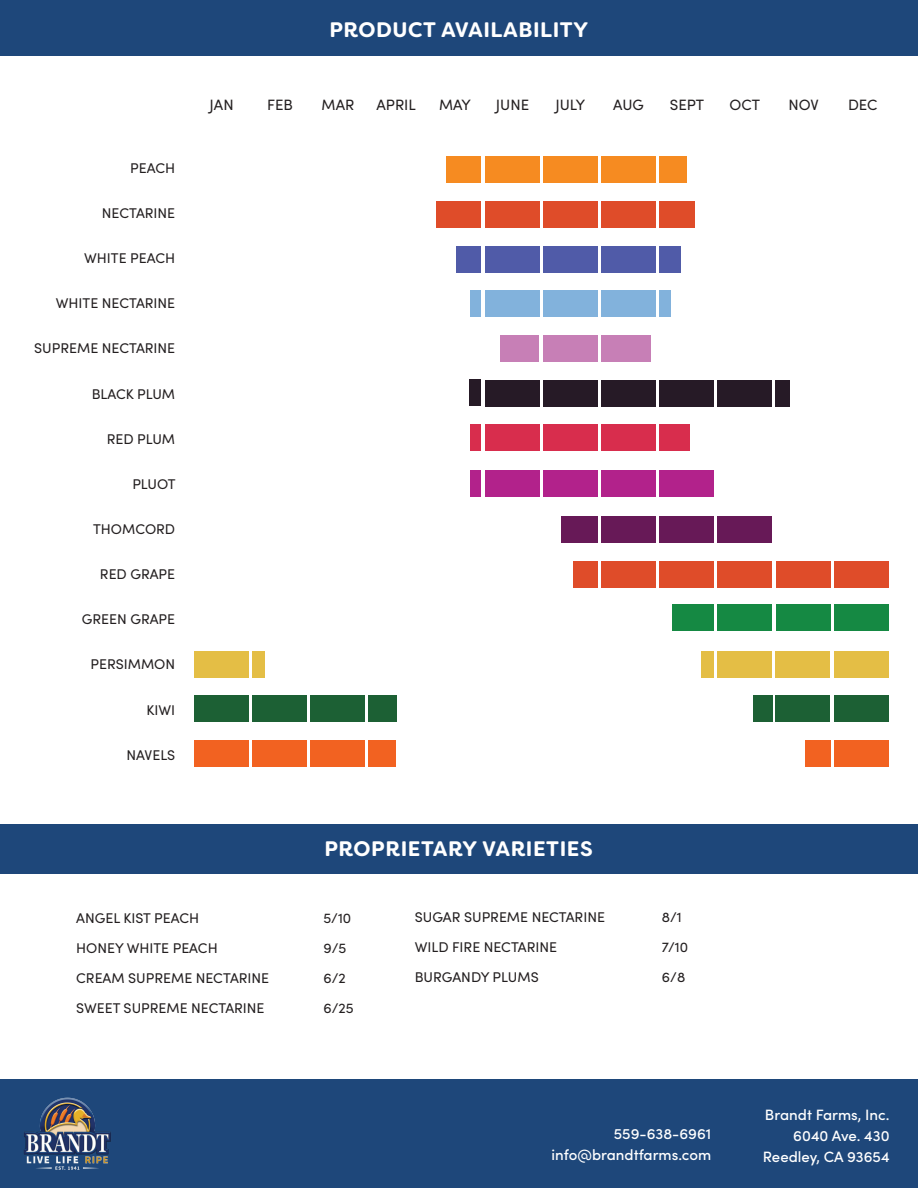
<style>
.page{position:relative;width:918px;height:1188px;background:#fff}
.page>*{position:absolute;margin:0;border:0;box-sizing:border-box;transform-origin:0 0}
.t1{font:700 21px "Filson Soft";letter-spacing:.025em;color:#fff}
.t2{font:500 15px/21px "Sofia Pro";color:#fff;text-align:right}
.t3{font:15px "Sofia Pro";color:#231f20}
.t4{font:14.1px "Sofia Pro";color:#231f20}
</style>
<div class="page">
<div style="left:446px;top:156px;width:35px;height:26px;background:#f68b21"></div>
<div style="left:485px;top:156px;width:54px;height:26px;background:#f68b21"></div>
<div style="left:543px;top:156px;width:55px;height:26px;background:#f68b21"></div>
<div style="left:601px;top:156px;width:55px;height:26px;background:#f68b21"></div>
<div style="left:659px;top:156px;width:28px;height:26px;background:#f68b21"></div>
<div style="left:436px;top:201px;width:45px;height:26px;background:#df4c29"></div>
<div style="left:485px;top:201px;width:54px;height:26px;background:#df4c29"></div>
<div style="left:543px;top:201px;width:55px;height:26px;background:#df4c29"></div>
<div style="left:601px;top:201px;width:55px;height:26px;background:#df4c29"></div>
<div style="left:659px;top:201px;width:36px;height:26px;background:#df4c29"></div>
<div style="left:457px;top:246px;width:24px;height:26px;background:#505ba8"></div>
<div style="left:485px;top:246px;width:54px;height:26px;background:#505ba8"></div>
<div style="left:543px;top:246px;width:55px;height:26px;background:#505ba8"></div>
<div style="left:601px;top:246px;width:55px;height:26px;background:#505ba8"></div>
<div style="left:659px;top:246px;width:21px;height:26px;background:#505ba8"></div>
<div style="left:470px;top:290px;width:11px;height:26px;background:#82b2dc"></div>
<div style="left:485px;top:290px;width:54px;height:26px;background:#82b2dc"></div>
<div style="left:543px;top:290px;width:55px;height:26px;background:#82b2dc"></div>
<div style="left:601px;top:290px;width:55px;height:26px;background:#82b2dc"></div>
<div style="left:659px;top:290px;width:12px;height:26px;background:#82b2dc"></div>
<div style="left:500px;top:336px;width:39px;height:26px;background:#c77fb6"></div>
<div style="left:543px;top:336px;width:55px;height:26px;background:#c77fb6"></div>
<div style="left:601px;top:336px;width:50px;height:26px;background:#c77fb6"></div>
<div style="left:485px;top:380px;width:54px;height:26px;background:#261a26"></div>
<div style="left:470px;top:380px;width:11px;height:26px;background:#261a26"></div>
<div style="left:543px;top:380px;width:55px;height:26px;background:#261a26"></div>
<div style="left:601px;top:380px;width:55px;height:26px;background:#261a26"></div>
<div style="left:659px;top:380px;width:55px;height:26px;background:#261a26"></div>
<div style="left:718px;top:380px;width:54px;height:26px;background:#261a26"></div>
<div style="left:776px;top:380px;width:14px;height:26px;background:#261a26"></div>
<div style="left:470px;top:425px;width:11px;height:26px;background:#d82d4d"></div>
<div style="left:485px;top:425px;width:54px;height:26px;background:#d82d4d"></div>
<div style="left:543px;top:425px;width:55px;height:26px;background:#d82d4d"></div>
<div style="left:601px;top:425px;width:55px;height:26px;background:#d82d4d"></div>
<div style="left:659px;top:425px;width:31px;height:26px;background:#d82d4d"></div>
<div style="left:470px;top:470px;width:11px;height:27px;background:#b2228b"></div>
<div style="left:485px;top:470px;width:54px;height:27px;background:#b2228b"></div>
<div style="left:543px;top:470px;width:55px;height:27px;background:#b2228b"></div>
<div style="left:601px;top:470px;width:55px;height:27px;background:#b2228b"></div>
<div style="left:659px;top:470px;width:55px;height:27px;background:#b2228b"></div>
<div style="left:561px;top:516px;width:37px;height:26px;background:#671957"></div>
<div style="left:601px;top:516px;width:55px;height:26px;background:#671957"></div>
<div style="left:659px;top:516px;width:55px;height:26px;background:#671957"></div>
<div style="left:718px;top:516px;width:54px;height:26px;background:#671957"></div>
<div style="left:573px;top:561px;width:25px;height:26px;background:#df4c29"></div>
<div style="left:601px;top:561px;width:55px;height:26px;background:#df4c29"></div>
<div style="left:659px;top:561px;width:55px;height:26px;background:#df4c29"></div>
<div style="left:718px;top:561px;width:54px;height:26px;background:#df4c29"></div>
<div style="left:776px;top:561px;width:54px;height:26px;background:#df4c29"></div>
<div style="left:834px;top:561px;width:54px;height:26px;background:#df4c29"></div>
<div style="left:673px;top:604px;width:41px;height:27px;background:#158943"></div>
<div style="left:718px;top:604px;width:54px;height:27px;background:#158943"></div>
<div style="left:776px;top:604px;width:54px;height:27px;background:#158943"></div>
<div style="left:834px;top:604px;width:54px;height:27px;background:#158943"></div>
<div style="left:194px;top:651px;width:55px;height:26px;background:#e4be45"></div>
<div style="left:252px;top:651px;width:13px;height:26px;background:#e4be45"></div>
<div style="left:701px;top:651px;width:13px;height:26px;background:#e4be45"></div>
<div style="left:718px;top:651px;width:54px;height:26px;background:#e4be45"></div>
<div style="left:776px;top:651px;width:54px;height:26px;background:#e4be45"></div>
<div style="left:834px;top:651px;width:54px;height:26px;background:#e4be45"></div>
<div style="left:753px;top:696px;width:19px;height:26px;background:#1c6034"></div>
<div style="left:776px;top:696px;width:54px;height:26px;background:#1c6034"></div>
<div style="left:194px;top:696px;width:54px;height:26px;background:#1c6034"></div>
<div style="left:252px;top:696px;width:55px;height:26px;background:#1c6034"></div>
<div style="left:310px;top:696px;width:55px;height:26px;background:#1c6034"></div>
<div style="left:368px;top:696px;width:29px;height:26px;background:#1c6034"></div>
<div style="left:834px;top:696px;width:54px;height:26px;background:#1c6034"></div>
<div style="left:194px;top:741px;width:54px;height:26px;background:#f26221"></div>
<div style="left:252px;top:741px;width:55px;height:26px;background:#f26221"></div>
<div style="left:310px;top:741px;width:55px;height:26px;background:#f26221"></div>
<div style="left:368px;top:741px;width:28px;height:26px;background:#f26221"></div>
<div style="left:805px;top:741px;width:25px;height:26px;background:#f26221"></div>
<div style="left:834px;top:741px;width:55px;height:26px;background:#f26221"></div>
<div style="left:0;top:0;width:918px;height:55px;background:#1e477a"></div>
<div style="left:0;top:1079px;width:918px;height:109px;background:#1e477a"></div>
<div style="left:0;top:824px;width:918px;height:50px;background:#1e477a"></div>
<img style="left:23px;top:1097px;width:88px;height:73px">
<h1 class="t1" style="left:329px;top:16px;width:261px">PRODUCT AVAILABILITY</h1>
<p class="t4" style="left:130px;top:158px;width:47px">PEACH</p>
<p class="t4" style="left:102px;top:203px;width:75px">NECTARINE</p>
<p class="t4" style="left:84px;top:248px;width:93px">WHITE PEACH</p>
<p class="t4" style="left:56px;top:293px;width:121px">WHITE NECTARINE</p>
<p class="t4" style="left:34px;top:338px;width:142px">SUPREME NECTARINE</p>
<p class="t4" style="left:92px;top:383px;width:85px">BLACK PLUM</p>
<p class="t4" style="left:107px;top:428px;width:70px">RED PLUM</p>
<p class="t4" style="left:132px;top:474px;width:45px">PLUOT</p>
<p class="t4" style="left:93px;top:519px;width:84px">THOMCORD</p>
<p class="t4" style="left:100px;top:564px;width:77px">RED GRAPE</p>
<p class="t4" style="left:82px;top:609px;width:95px">GREEN GRAPE</p>
<p class="t4" style="left:91px;top:654px;width:86px">PERSIMMON</p>
<p class="t4" style="left:146px;top:699px;width:30px">KIWI</p>
<p class="t4" style="left:127px;top:745px;width:50px">NAVELS</p>
<p class="t3" style="left:210px;top:94px;width:26px">JAN</p>
<p class="t3" style="left:267px;top:94px;width:27px">FEB</p>
<p class="t3" style="left:322px;top:94px;width:34px">MAR</p>
<p class="t3" style="left:376px;top:94px;width:41px">APRIL</p>
<p class="t3" style="left:439px;top:94px;width:33px">MAY</p>
<p class="t3" style="left:496px;top:94px;width:35px">JUNE</p>
<p class="t3" style="left:555px;top:94px;width:31px">JULY</p>
<p class="t3" style="left:613px;top:94px;width:32px">AUG</p>
<p class="t3" style="left:670px;top:94px;width:36px">SEPT</p>
<p class="t3" style="left:730px;top:94px;width:32px">OCT</p>
<p class="t3" style="left:788px;top:94px;width:32px">NOV</p>
<p class="t3" style="left:848px;top:94px;width:31px">DEC</p>
<h1 class="t1" style="left:324px;top:835px;width:270px">PROPRIETARY VARIETIES</h1>
<p class="t4" style="left:76px;top:908px;width:124px">ANGEL KIST PEACH</p>
<p class="t4" style="left:323px;top:908px;width:29px">5/10</p>
<p class="t4" style="left:76px;top:938px;width:143px">HONEY WHITE PEACH</p>
<p class="t4" style="left:323px;top:938px;width:24px">9/5</p>
<p class="t4" style="left:76px;top:968px;width:194px">CREAM SUPREME NECTARINE</p>
<p class="t4" style="left:323px;top:968px;width:24px">6/2</p>
<p class="t4" style="left:76px;top:998px;width:190px">SWEET SUPREME NECTARINE</p>
<p class="t4" style="left:323px;top:998px;width:32px">6/25</p>
<p class="t4" style="left:415px;top:907px;width:192px">SUGAR SUPREME NECTARINE</p>
<p class="t4" style="left:662px;top:907px;width:21px">8/1</p>
<p class="t4" style="left:415px;top:937px;width:144px">WILD FIRE NECTARINE</p>
<p class="t4" style="left:662px;top:937px;width:28px">7/10</p>
<p class="t4" style="left:415px;top:967px;width:125px">BURGANDY PLUMS</p>
<p class="t4" style="left:662px;top:967px;width:25px">6/8</p>
<p class="t2" style="left:552px;top:1122px;width:161px">559-638-6961 info@brandtfarms.com</p>
<p class="t2" style="left:763px;top:1103px;width:128px">Brandt Farms, Inc.<br>6040 Ave. 430<br>Reedley, CA 93654</p>
</div>
